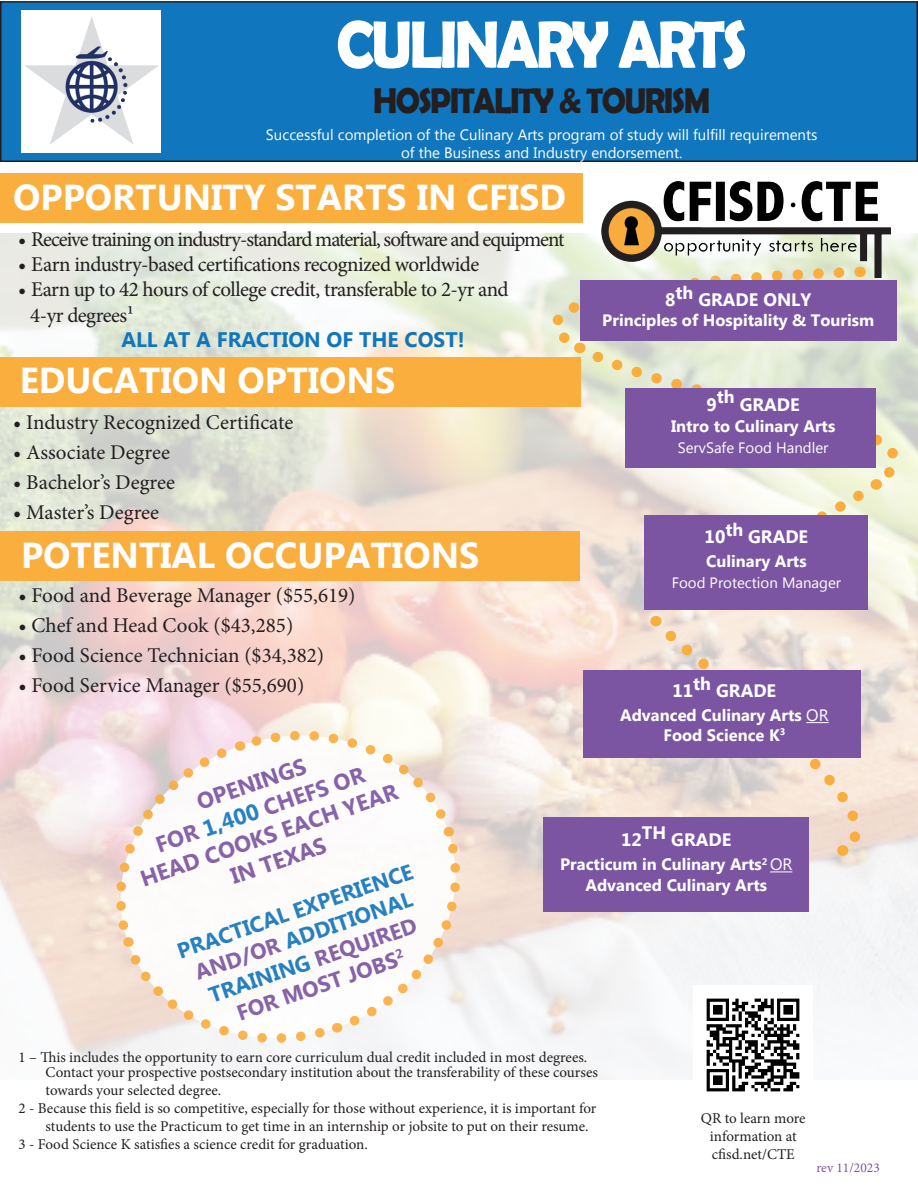
<style>
.page{position:relative;width:918px;height:1188px;background:#fff}
.page>*{position:absolute;margin:0;border:0;box-sizing:border-box;transform-origin:0 0}
.t1{font:700 67.5px "Berlin Sans FB Demi";letter-spacing:-.05em;color:#fff;scale:.9 1}
.t2{font:700 36px "Microsoft New Tai Lue";color:#fff}
.t3{font:700 36px "Berlin Sans FB Demi";letter-spacing:-.05em;color:#231f20;scale:.9 1}
.t4{font:700 22.5px/27px "Microsoft New Tai Lue";color:#7b55a2;text-align:center}
.t5{font:700 21.75px/26.1px "Microsoft New Tai Lue";color:#1076be;text-align:center}
.t6{font:21px "Minion Pro";color:#231f20}
.t7{font:21px/25.2px "Minion Pro";letter-spacing:-.02em;color:#231f20}
.t8{font:21px "Minion Pro";letter-spacing:-.055em;color:#231f20}
.t9{font:700 21px "Microsoft Tai Le";color:#1076be}
.t10{font:700 18px "Microsoft New Tai Lue";color:#fff}
.t11{font:700 16.5px "Microsoft New Tai Lue";color:#fff}
.t12{font:15px/18px "Minion Pro";color:#231f20}
.t13{font:15px "Microsoft New Tai Lue";color:#fff}
.t14{font:13.5px "Minion Pro";color:#7b55a2}
.s1{font-weight:400}
.s2{color:#1076be}
.s3{color:#7b55a2}
</style>
<div class="page">
<img style="left:0;top:233px;width:918px;height:846px">
<div style="left:0;top:173px;width:583px;height:50px;background:#faae3e"></div>
<div style="left:0;top:531px;width:579px;height:50px;background:#faae3e"></div>
<div style="left:0;top:357px;width:580px;height:50px;background:#faae3e"></div>
<svg style="left:584px;top:343px;width:334px;height:150px;background:#e4e5d2"></svg>
<svg style="left:656px;top:621px;width:231px;height:238px;background:#eddfd3"></svg>
<svg style="left:493px;top:262px;width:357px;height:95px;background:#e6e8d5"></svg>
<svg style="left:641px;top:479px;width:236px;height:147px"></svg>
<div style="left:1px;top:2px;width:916px;height:159px;background:#1076be"></div>
<div style="left:0;top:1px;width:918px;height:161px;border:2px solid #231f20"></div>
<div style="left:645px;top:515px;width:223px;height:94px;background:#7b55a2"></div>
<div style="left:583px;top:670px;width:278px;height:88px;background:#7b55a2"></div>
<div style="left:543px;top:817px;width:266px;height:94px;background:#7b55a2"></div>
<img style="left:593px;top:181px;width:298px;height:96px">
<div style="left:626px;top:388px;width:250px;height:80px;background:#7b55a2"></div>
<svg style="left:806px;top:722px;width:23px;height:1px"></svg>
<svg style="left:770px;top:871px;width:22px;height:1px"></svg>
<svg style="left:101px;top:716px;width:374px;height:342px"></svg>
<svg style="left:107px;top:720px;width:363px;height:333px"></svg>
<div style="left:22px;top:10px;width:139px;height:143px;background:#fff"></div>
<img style="left:24px;top:17px;width:135px;height:127px">
<img style="left:694px;top:986px;width:119px;height:106px">
<div style="left:580px;top:280px;width:317px;height:60px;background:#7b55a2"></div>
<p class="t1" style="left:336px;top:5px;width:458px">CULINARY ARTS</p>
<p class="t3" style="left:373px;top:79px;width:376px">HOSPITALITY &amp; TOURISM</p>
<p class="t13" style="left:266px;top:126px;width:553px">Successful completion of the Culinary Arts program of study will fulfill requirements</p>
<p class="t13" style="left:401px;top:144px;width:283px">of the Business and Industry endorsement.</p>
<p class="t2" style="left:13px;top:177px;width:554px">OPPORTUNITY STARTS IN CFISD</p>
<p class="t8" style="left:18px;top:225px;width:548px">• Receive training on industry-standard material, software and equipment</p>
<p class="t7" style="left:18px;top:252px;width:463px">• Earn industry-based certifications recognized worldwide</p>
<p class="t7" style="left:30px;top:277px;width:480px;text-indent:-12px">• Earn up to 42 hours of college credit, transferable to 2-yr and<br>4-yr degrees1</p>
<p class="t9" style="left:121px;top:327px;width:345px">ALL AT A FRACTION OF THE COST!</p>
<p class="t2" style="left:20px;top:360px;width:377px">EDUCATION OPTIONS</p>
<p class="t6" style="left:13px;top:408px;width:282px">• Industry Recognized Certificate</p>
<p class="t6" style="left:13px;top:438px;width:158px">• Associate Degree</p>
<p class="t6" style="left:13px;top:468px;width:163px">• Bachelor’s Degree</p>
<p class="t6" style="left:13px;top:498px;width:147px">• Master’s Degree</p>
<p class="t2" style="left:21px;top:534px;width:460px">POTENTIAL OCCUPATIONS</p>
<p class="t7" style="left:19px;top:583px;width:339px">• Food and Beverage Manager ($55,619)</p>
<p class="t6" style="left:19px;top:611px;width:276px">• Chef and Head Cook ($43,285)</p>
<p class="t6" style="left:19px;top:641px;width:307px">• Food Science Technician ($34,382)</p>
<p class="t6" style="left:19px;top:671px;width:287px">• Food Service Manager ($55,690)</p>
<p class="t10" style="left:665px;top:289px;width:148px">8th GRADE ONLY</p>
<p class="t11" style="left:602px;top:311px;width:273px">Principles of Hospitality &amp; Tourism</p>
<p class="t10" style="left:707px;top:394px;width:95px">9th GRADE</p>
<p class="t11" style="left:671px;top:416px;width:166px">Intro to Culinary Arts</p>
<p class="t13" style="left:678px;top:439px;width:152px">ServSafe Food Handler</p>
<p class="t10" style="left:705px;top:526px;width:105px">10th GRADE</p>
<p class="t11" style="left:706px;top:552px;width:102px">Culinary Arts</p>
<p class="t13" style="left:672px;top:574px;width:171px">Food Protection Manager</p>
<p class="t10" style="left:673px;top:681px;width:105px">11th GRADE</p>
<p class="t11" style="left:620px;top:706px;width:210px">Advanced Culinary Arts <span class="s1">OR</span></p>
<p class="t11" style="left:663px;top:726px;width:123px">Food Science K<sup>3</sup></p>
<h3 class="t4" style="left:120px;top:817px;width:272px;rotate:-19deg">OPENINGS<br>FOR <span class="s2">1,400</span> CHEFS OR<br>HEAD COOKS EACH YEAR<br>IN TEXAS</h3>
<h3 class="t5" style="left:174px;top:941px;width:249px;rotate:-19deg">PRACTICAL EXPERIENCE<br><span class="s3">AND/OR</span> ADDITIONAL<br>TRAINING <span class="s3">REQUIRED<br>FOR MOST JOBS</span><sup>2</sup></h3>
<p class="t10" style="left:621px;top:830px;width:112px">12TH GRADE</p>
<p class="t11" style="left:560px;top:855px;width:234px">Practicum in Culinary Arts<sup>2</sup> <span class="s1">OR</span></p>
<p class="t11" style="left:585px;top:876px;width:183px">Advanced Culinary Arts</p>
<p class="t12" style="left:46px;top:1049px;width:554px;line-height:15px;text-indent:-27px">1 – This includes the opportunity to earn core curriculum dual credit included in most degrees.<br>Contact your prospective postsecondary institution about the transferability of these courses</p>
<p class="t12" style="left:46px;top:1081px;width:177px">towards your selected degree.</p>
<p class="t12" style="left:46px;top:1099px;width:553px;text-indent:-27px">2 - Because this field is so competitive, especially for those without experience, it is important for students to use the Practicum to get time in an internship or jobsite to put on their resume.</p>
<p class="t12" style="left:19px;top:1135px;width:351px">3 - Food Science K satisfies a science credit for graduation.</p>
<p class="t12" style="left:701px;top:1109px;width:106px;text-align:center">QR to learn more information at</p>
<p class="t12" style="left:712px;top:1145px;width:85px">cfisd.net/CTE</p>
<p class="t14" style="left:816px;top:1159px;width:65px">rev 11/2023</p>
</div>
